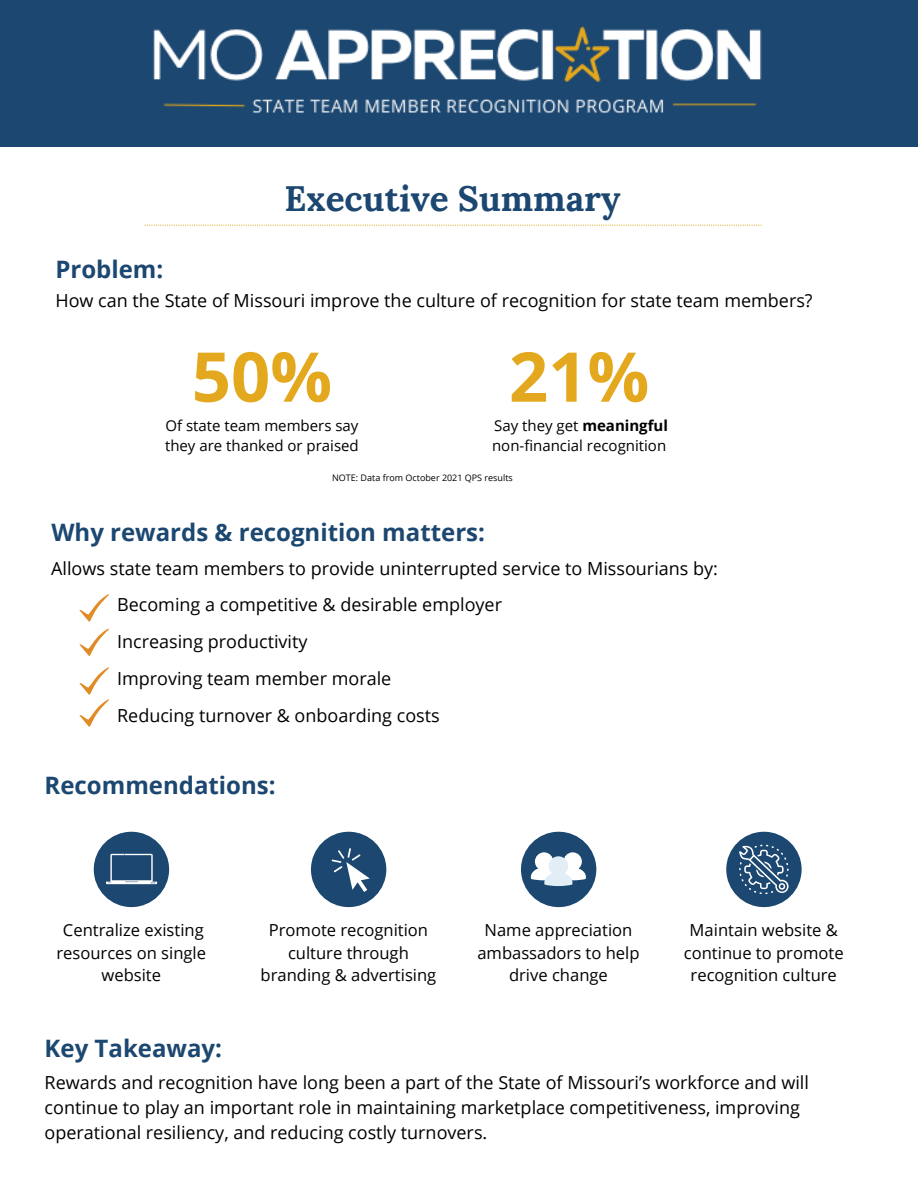
<style>
.page{position:relative;width:918px;height:1188px;background:#fff}
.page>*{position:absolute;margin:0;border:0;box-sizing:border-box;transform-origin:0 0}
.t1{font:700 68.7px "Open Sans";color:#e4a81e}
.t2{font:700 35.25px "Lora";color:#1c4770}
.t3{font:700 24px "Open Sans";color:#1c4770}
.t4{font:18px/24.8px "Open Sans";color:#000}
.t5{font:16.65px/22.5px "Open Sans";color:#000;text-align:center}
.t6{font:15px "Open Sans";color:#000}
.t7{font:9px "Open Sans";color:#000}
.s1{color:#fff}
.s2{font-weight:700}
</style>
<div class="page">
<div style="left:94px;top:832px;width:75px;height:75px;background:#1c4770;border-radius:50%"></div>
<svg style="left:106px;top:854px;width:51px;height:30px"></svg>
<div style="left:311px;top:832px;width:75px;height:75px;background:#1c4770;border-radius:50%"></div>
<svg style="left:332px;top:848px;width:38px;height:44px"></svg>
<div style="left:521px;top:832px;width:75px;height:75px;background:#1c4770;border-radius:50%"></div>
<svg style="left:531px;top:852px;width:55px;height:34px"></svg>
<div style="left:726px;top:832px;width:76px;height:75px;background:#1c4770;border-radius:50%"></div>
<svg style="left:739px;top:845px;width:50px;height:49px"></svg>
<div style="left:0;top:0;width:918px;height:146px;background:#1c4770"></div>
<svg style="left:145px;top:225px;width:617px;height:1px"></svg>
<img style="left:153px;top:26px;width:609px;height:88px">
<svg style="left:79px;top:594px;width:30px;height:28px"></svg>
<svg style="left:79px;top:628px;width:30px;height:28px"></svg>
<svg style="left:79px;top:667px;width:30px;height:60px"></svg>
<p class="t2" style="left:284px;top:176px;width:338px">Executive Summary</p>
<p class="t3" style="left:55px;top:252px;width:122px">Problem: <span class="s1">:</span></p>
<p class="t4" style="left:55px;top:288px;width:759px">How can the State of Missouri improve the culture of recognition for state team members?</p>
<p class="t1" style="left:192px;top:328px;width:142px">50%</p>
<p class="t6" style="left:165px;top:435px;width:195px">they are thanked or praised</p>
<p class="t6" style="left:165px;top:415px;width:195px">Of state team members say</p>
<p class="t1" style="left:509px;top:328px;width:142px">21%</p>
<p class="t6" style="left:492px;top:435px;width:176px">non-financial recognition</p>
<p class="t6" style="left:494px;top:415px;width:175px">Say they get <span class="s2">meaningful</span></p>
<p class="t7" style="left:332px;top:472px;width:182px">NOTE: Data from October 2021 QPS results</p>
<p class="t3" style="left:51px;top:516px;width:435px">Why rewards &amp; recognition matters:</p>
<p class="t4" style="left:51px;top:556px;width:668px">Allows state team members to provide uninterrupted service to Missourians by:</p>
<p class="t4" style="left:117px;top:591px;width:386px">Becoming a competitive &amp; desirable employer</p>
<p class="t4" style="left:117px;top:629px;width:192px">Increasing productivity</p>
<p class="t4" style="left:117px;top:666px;width:276px">Improving team member morale</p>
<p class="t4" style="left:117px;top:703px;width:324px">Reducing turnover &amp; onboarding costs</p>
<p class="t3" style="left:45px;top:768px;width:233px">Recommendations:</p>
<p class="t5" style="left:56px;top:918px;width:151px">Centralize existing resources on single website</p>
<p class="t5" style="left:261px;top:918px;width:177px">Promote recognition culture through branding &amp; advertising</p>
<p class="t5" style="left:477px;top:918px;width:164px">Name appreciation ambassadors to help drive change</p>
<p class="t5" style="left:684px;top:918px;width:161px">Maintain website &amp; continue to promote recognition culture</p>
<p class="t3" style="left:45px;top:1032px;width:179px">Key Takeaway:</p>
<p class="t4" style="left:45px;top:1070px;width:766px">Rewards and recognition have long been a part of the State of Missouri’s workforce and will continue to play an important role in maintaining marketplace competitiveness, improving operational resiliency, and reducing costly turnovers.</p>
</div>
